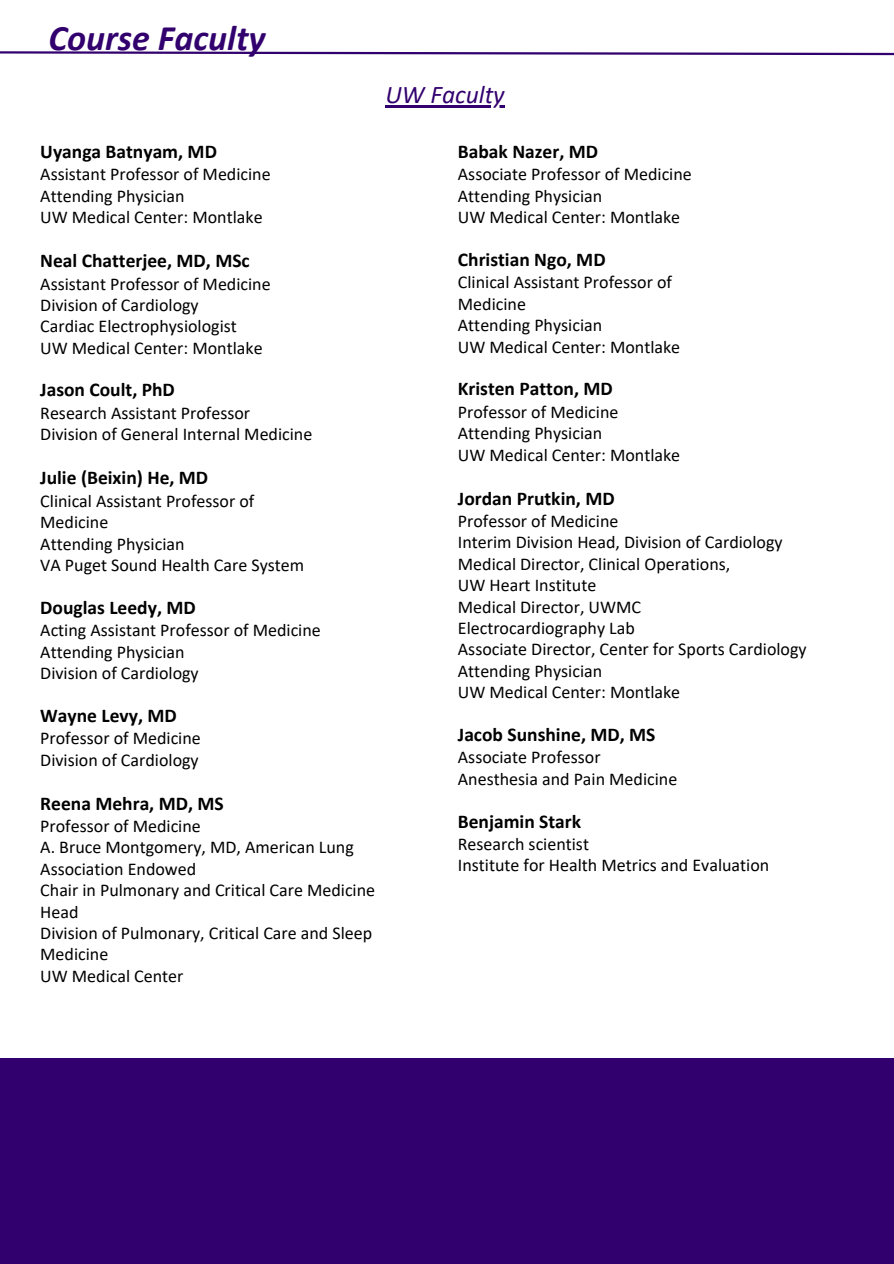
<style>
.page{position:relative;width:894px;height:1264px;background:#fff}
.page>*{position:absolute;margin:0;border:0;box-sizing:border-box;transform-origin:0 0}
.t1{font:italic 700 36px "Calibri";color:#32006e}
.t2{font:italic 25.5px "Calibri";color:#32006e}
.t3{font:700 19.5px "Calibri";color:#000}
.t4{font:18px/21.3px "Calibri";color:#000}
</style>
<div class="page">
<svg style="left:0;top:51px;width:893px;height:5px"></svg>
<div style="left:0;top:1058px;width:893px;height:205px;background:#32006e"></div>
<hr style="left:385px;top:105px;width:119px;height:3px;background:#32006e">
<h1 class="t1" style="left:48px;top:23px;width:218px">Course Faculty</h1>
<p class="t2" style="left:385px;top:84px;width:121px">UW Faculty</p>
<h2 class="t3" style="left:40px;top:143px;width:178px">Uyanga Batnyam, MD</h2>
<p class="t4" style="left:40px;top:165px;width:232px">Assistant Professor of Medicine</p>
<p class="t4" style="left:40px;top:187px;width:146px">Attending Physician</p>
<p class="t4" style="left:40px;top:208px;width:224px">UW Medical Center: Montlake</p>
<p class="t3" style="left:40px;top:252px;width:211px">Neal Chatterjee, MD, MSc</p>
<p class="t4" style="left:40px;top:274px;width:232px">Assistant Professor of Medicine</p>
<p class="t4" style="left:40px;top:296px;width:160px">Division of Cardiology</p>
<p class="t4" style="left:40px;top:317px;width:198px">Cardiac Electrophysiologist</p>
<p class="t4" style="left:40px;top:338px;width:224px">UW Medical Center: Montlake</p>
<p class="t3" style="left:40px;top:382px;width:136px">Jason Coult, PhD</p>
<p class="t4" style="left:40px;top:404px;width:211px">Research Assistant Professor</p>
<p class="t4" style="left:40px;top:425px;width:273px">Division of General Internal Medicine</p>
<p class="t3" style="left:40px;top:469px;width:169px">Julie (Beixin) He, MD</p>
<p class="t4" style="left:40px;top:491px;width:215px">Clinical Assistant Professor of</p>
<p class="t4" style="left:40px;top:513px;width:70px">Medicine</p>
<p class="t4" style="left:40px;top:534px;width:146px">Attending Physician</p>
<p class="t4" style="left:40px;top:556px;width:265px">VA Puget Sound Health Care System</p>
<p class="t3" style="left:40px;top:599px;width:157px">Douglas Leedy, MD</p>
<p class="t4" style="left:40px;top:621px;width:282px">Acting Assistant Professor of Medicine</p>
<p class="t4" style="left:40px;top:642px;width:146px">Attending Physician</p>
<p class="t4" style="left:40px;top:664px;width:160px">Division of Cardiology</p>
<p class="t3" style="left:40px;top:707px;width:138px">Wayne Levy, MD</p>
<p class="t4" style="left:40px;top:729px;width:162px">Professor of Medicine</p>
<p class="t4" style="left:40px;top:750px;width:160px">Division of Cardiology</p>
<p class="t3" style="left:40px;top:795px;width:185px">Reena Mehra, MD, MS</p>
<p class="t4" style="left:40px;top:817px;width:162px">Professor of Medicine</p>
<p class="t4" style="left:40px;top:838px;width:315px">A. Bruce Montgomery, MD, American Lung</p>
<p class="t4" style="left:40px;top:859px;width:157px">Association Endowed</p>
<p class="t4" style="left:40px;top:881px;width:336px">Chair in Pulmonary and Critical Care Medicine</p>
<p class="t4" style="left:40px;top:902px;width:40px">Head</p>
<p class="t4" style="left:40px;top:923px;width:333px">Division of Pulmonary, Critical Care and Sleep<br>Medicine</p>
<p class="t4" style="left:40px;top:966px;width:145px">UW Medical Center</p>
<p class="t3" style="left:458px;top:143px;width:142px">Babak Nazer, MD</p>
<p class="t4" style="left:458px;top:165px;width:235px">Associate Professor of Medicine</p>
<p class="t4" style="left:458px;top:187px;width:146px">Attending Physician</p>
<p class="t4" style="left:458px;top:208px;width:224px">UW Medical Center: Montlake</p>
<p class="t3" style="left:458px;top:251px;width:149px">Christian Ngo, MD</p>
<p class="t4" style="left:458px;top:273px;width:215px">Clinical Assistant Professor of</p>
<p class="t4" style="left:458px;top:295px;width:70px">Medicine</p>
<p class="t4" style="left:458px;top:316px;width:146px">Attending Physician</p>
<p class="t4" style="left:458px;top:337px;width:224px">UW Medical Center: Montlake</p>
<p class="t3" style="left:458px;top:381px;width:156px">Kristen Patton, MD</p>
<p class="t4" style="left:458px;top:403px;width:162px">Professor of Medicine</p>
<p class="t4" style="left:458px;top:424px;width:146px">Attending Physician</p>
<p class="t4" style="left:458px;top:445px;width:224px">UW Medical Center: Montlake</p>
<p class="t3" style="left:458px;top:490px;width:158px">Jordan Prutkin, MD</p>
<p class="t4" style="left:458px;top:512px;width:162px">Professor of Medicine</p>
<p class="t4" style="left:458px;top:533px;width:326px">Interim Division Head, Division of Cardiology</p>
<p class="t4" style="left:458px;top:554px;width:274px">Medical Director, Clinical Operations,</p>
<p class="t4" style="left:458px;top:576px;width:140px">UW Heart Institute</p>
<p class="t4" style="left:458px;top:597px;width:185px">Medical Director, UWMC</p>
<p class="t4" style="left:458px;top:619px;width:178px">Electrocardiography Lab</p>
<p class="t4" style="left:458px;top:640px;width:350px">Associate Director, Center for Sports Cardiology</p>
<p class="t4" style="left:458px;top:661px;width:146px">Attending Physician</p>
<p class="t4" style="left:458px;top:683px;width:224px">UW Medical Center: Montlake</p>
<p class="t3" style="left:458px;top:726px;width:199px">Jacob Sunshine, MD, MS</p>
<p class="t4" style="left:458px;top:748px;width:144px">Associate Professor</p>
<p class="t4" style="left:458px;top:769px;width:221px">Anesthesia and Pain Medicine</p>
<p class="t3" style="left:458px;top:813px;width:125px">Benjamin Stark</p>
<p class="t4" style="left:458px;top:835px;width:133px">Research scientist</p>
<p class="t4" style="left:458px;top:856px;width:313px">Institute for Health Metrics and Evaluation</p>
</div>
